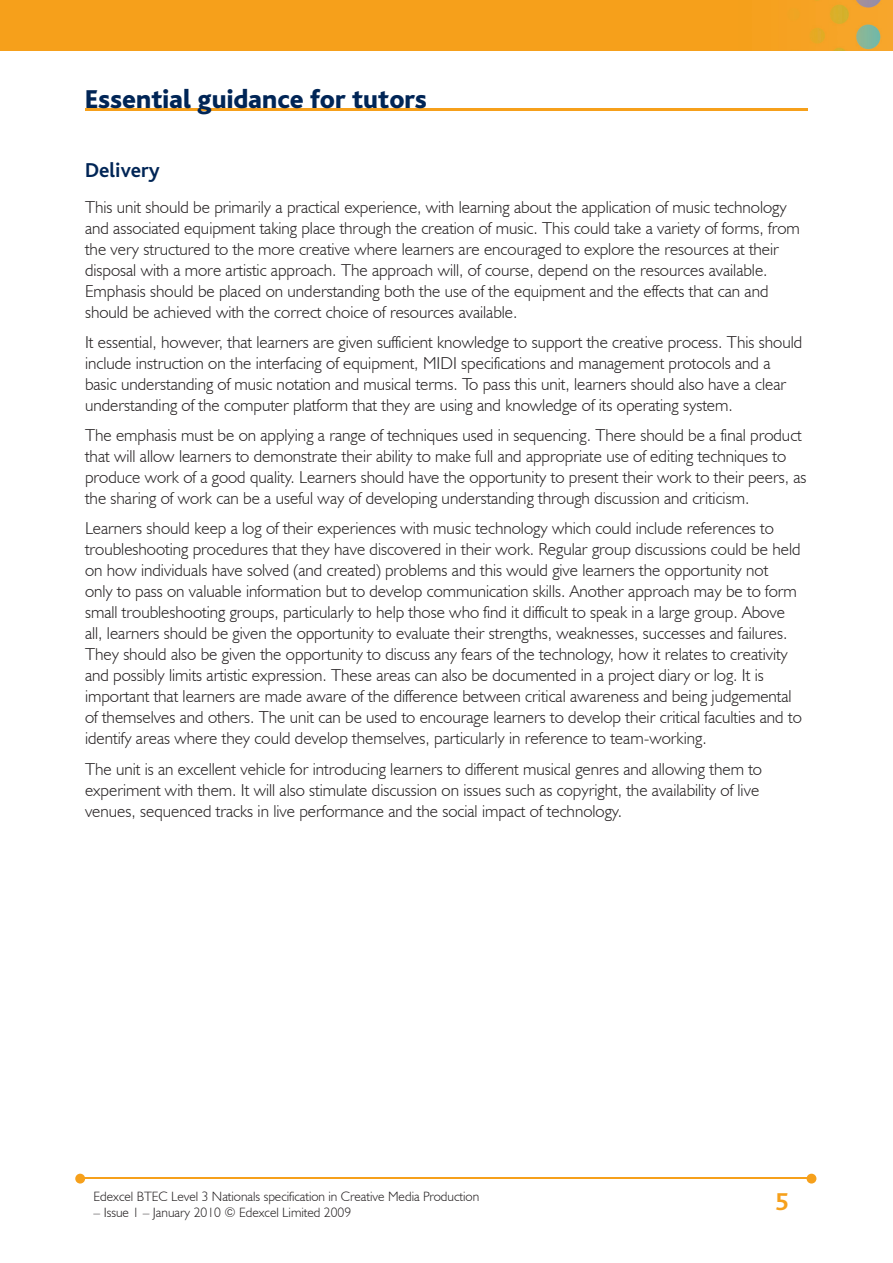
<style>
.page{position:relative;width:893px;height:1263px;background:#fff}
.page>*{position:absolute;margin:0;border:0;box-sizing:border-box;transform-origin:0 0}
.t1{font:800 27px "Bliss";color:#002556}
.t2{font:700 25.5px "Bliss";color:#f6a01b}
.t3{font:700 21px "Bliss";color:#002556}
.t4{font:300 17.25px/21px "Humanist 521 BT";color:#231f20}
.t5{font:300 13.5px "Humanist 521 BT";color:#231f20}
</style>
<div class="page">
<img style="left:0;top:0;width:893px;height:51px">
<hr style="left:82px;top:1178px;width:728px;height:1px;background:#f6a01b">
<svg style="left:807px;top:1174px;width:9px;height:9px"></svg>
<svg style="left:75px;top:1174px;width:10px;height:9px"></svg>
<hr style="left:85px;top:108px;width:723px;height:2px;background:#f6a01b">
<h1 class="t1" style="left:85px;top:85px;width:344px">Essential guidance for tutors</h1>
<p class="t3" style="left:85px;top:160px;width:76px">Delivery</p>
<p class="t4" style="left:85px;top:197px;width:716px">This unit should be primarily a practical experience, with learning about the application of music technology and associated equipment taking place through the creation of music. This could take a variety of forms, from the very structured to the more creative where learners are encouraged to explore the resources at their disposal with a more artistic approach. The approach will, of course, depend on the resources available.<br>Emphasis should be placed on understanding both the use of the equipment and the effects that can and should be achieved with the correct choice of resources available.</p>
<p class="t4" style="left:85px;top:332px;width:719px">It essential, however, that learners are given sufficient knowledge to support the creative process. This should include instruction on the interfacing of equipment, MIDI specifications and management protocols and a basic understanding of music notation and musical terms. To pass this unit, learners should also have a clear understanding of the computer platform that they are using and knowledge of its operating system.</p>
<p class="t4" style="left:85px;top:425px;width:723px">The emphasis must be on applying a range of techniques used in sequencing. There should be a final product that will allow learners to demonstrate their ability to make full and appropriate use of editing techniques to produce work of a good quality. Learners should have the opportunity to present their work to their peers, as the sharing of work can be a useful way of developing understanding through discussion and criticism.</p>
<p class="t4" style="left:85px;top:518px;width:718px">Learners should keep a log of their experiences with music technology which could include references to troubleshooting procedures that they have discovered in their work. Regular group discussions could be held on how individuals have solved (and created) problems and this would give learners the opportunity not<br>only to pass on valuable information but to develop communication skills. Another approach may be to form small troubleshooting groups, particularly to help those who find it difficult to speak in a large group. Above all, learners should be given the opportunity to evaluate their strengths, weaknesses, successes and failures.<br>They should also be given the opportunity to discuss any fears of the technology, how it relates to creativity and possibly limits artistic expression. These areas can also be documented in a project diary or log. It is important that learners are made aware of the difference between critical awareness and being judgemental of themselves and others. The unit can be used to encourage learners to develop their critical faculties and to identify areas where they could develop themselves, particularly in reference to team-working.</p>
<p class="t4" style="left:85px;top:758px;width:678px">The unit is an excellent vehicle for introducing learners to different musical genres and allowing them to experiment with them. It will also stimulate discussion on issues such as copyright, the availability of live venues, sequenced tracks in live performance and the social impact of technology.</p>
<p class="t5" style="left:94px;top:1188px;width:387px">Edexcel BTEC Level 3 Nationals specification in Creative Media Production</p>
<p class="t5" style="left:94px;top:1204px;width:259px">– Issue 1 – January 2010 © Edexcel Limited 2009</p>
<h2 class="t2" style="left:775px;top:1189px;width:15px">5</h2>
</div>
